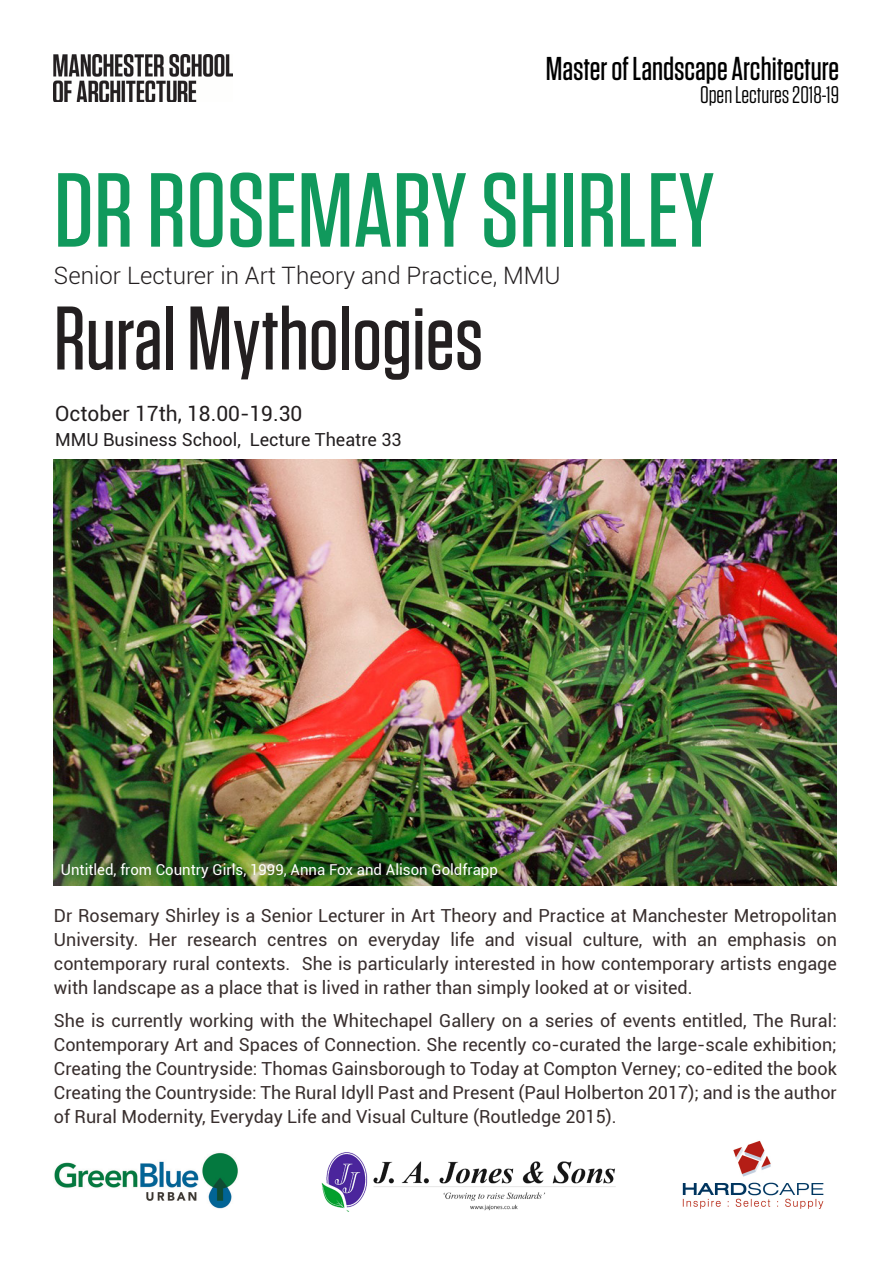
<style>
.page{position:relative;width:893px;height:1263px;background:#fff}
.page>*{position:absolute;margin:0;border:0;box-sizing:border-box;transform-origin:0 0}
.t1{font:500 105px "Tungsten";color:#10995c;scale:1.06 1}
.t2{font:500 90px "Tungsten";color:#231f20}
.t3{font:500 33px "Tungsten";color:#000}
.t4{font:300 24px "Roboto";color:#231f20}
.t5{font:24px "Tungsten";color:#000}
.t6{font:21px "Roboto";color:#231f20}
.t7{font:18px/24px "Roboto";color:#382e2d;text-align:justify}
.t8{font:18px "Roboto";color:#231f20}
.t9{font:15px "Roboto";color:#fff}
</style>
<div class="page">
<img style="left:54px;top:459px;width:783px;height:426px">
<img style="left:54px;top:54px;width:179px;height:48px">
<img style="left:682px;top:1140px;width:142px;height:69px">
<img style="left:321px;top:1152px;width:295px;height:60px">
<img style="left:54px;top:1152px;width:184px;height:57px">
<p class="t3" style="left:546px;top:52px;width:295px">Master of Landscape Architecture</p>
<p class="t5" style="left:700px;top:82px;width:141px">Open Lectures 2018-19</p>
<p class="t1" style="left:54px;top:155px;width:625px">DR ROSEMARY SHIRLEY</p>
<p class="t4" style="left:54px;top:259px;width:508px">Senior Lecturer in Art Theory and Practice, MMU</p>
<p class="t2" style="left:54px;top:291px;width:431px">Rural Mythologies</p>
<p class="t6" style="left:55px;top:399px;width:249px">October 17th, 18.00-19.30</p>
<p class="t8" style="left:55px;top:427px;width:348px">MMU Business School, Lecture Theatre 33</p>
<p class="t9" style="left:61px;top:859px;width:438px">Untitled, from Country Girls, 1999, Anna Fox and Alison Goldfrapp</p>
<p class="t7" style="left:54px;top:903px;width:784px">Dr Rosemary Shirley is a Senior Lecturer in Art Theory and Practice at Manchester Metropolitan University. Her research centres on everyday life and visual culture, with an emphasis on contemporary rural contexts. She is particularly interested in how contemporary artists engage with landscape as a place that is lived in rather than simply looked at or visited.</p>
<p class="t7" style="left:54px;top:1007px;width:784px">She is currently working with the Whitechapel Gallery on a series of events entitled, The Rural:<br>Contemporary Art and Spaces of Connection. She recently co-curated the large-scale exhibition; Creating the Countryside: Thomas Gainsborough to Today at Compton Verney; co-edited the book Creating the Countryside: The Rural Idyll Past and Present (Paul Holberton 2017); and is the author of Rural Modernity, Everyday Life and Visual Culture (Routledge 2015).</p>
</div>
